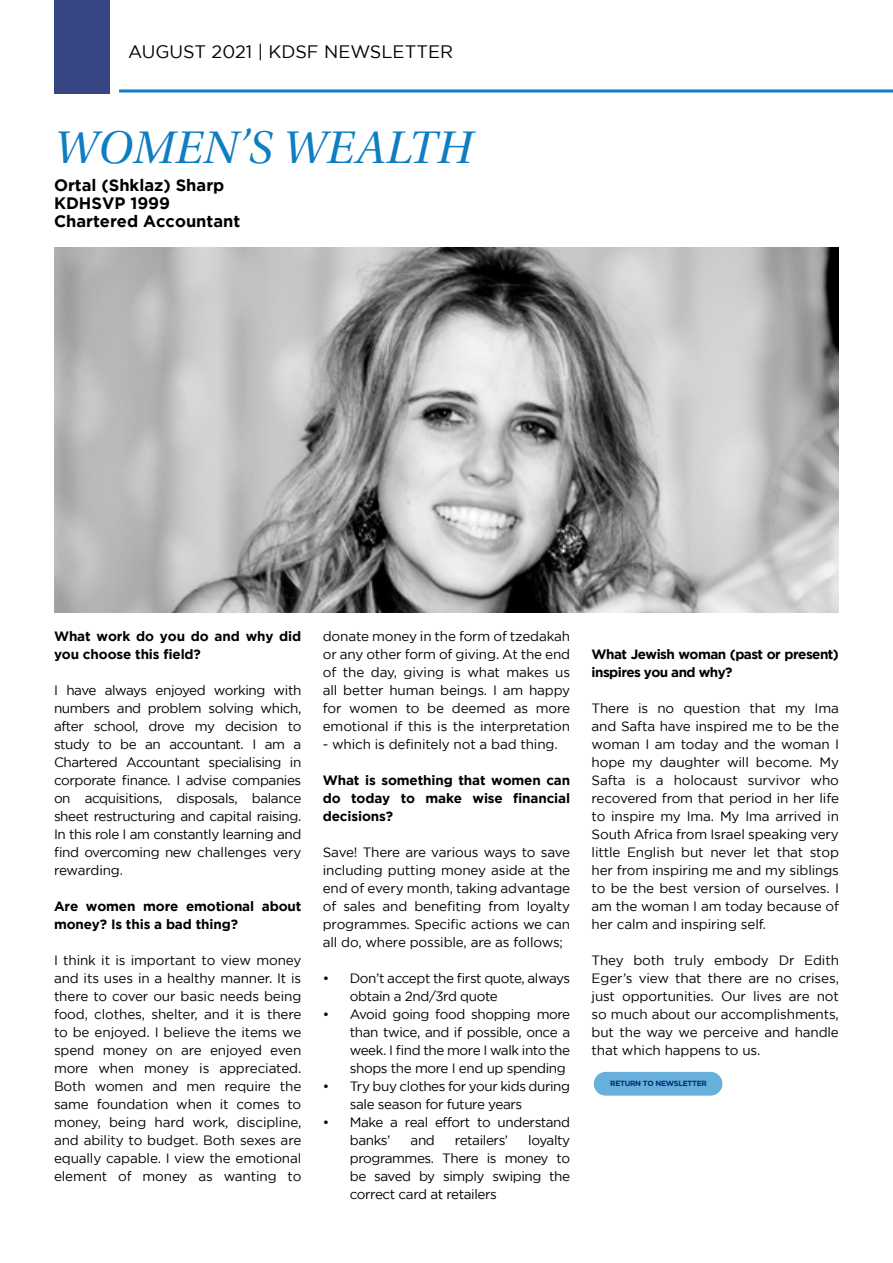
<style>
.page{position:relative;width:893px;height:1263px;background:#fff}
.page>*{position:absolute;margin:0;border:0;box-sizing:border-box;transform-origin:0 0}
.t1{font:48px "Utopia Std Subh It";letter-spacing:.01em;color:#0e7dc2}
.t2{font:18px "Gotham";color:#000}
.t3{font:700 16.5px/18px "Gotham";color:#000}
.t4{font:13.5px/18px "Gotham";letter-spacing:-.03em;color:#000;text-align:justify}
.t5{font:700 13.5px/18px "Gotham";letter-spacing:-.01em;color:#000}
.t6{font:700 13.5px/18px "Gotham";letter-spacing:-.04em;color:#000}
.t7{font:13.5px "Gotham";letter-spacing:-.01em;color:#000}
.t8{font:700 7.5px "Gotham";letter-spacing:-.04em;color:#002d74}
</style>
<div class="page">
<div style="left:54px;top:0;width:56px;height:94px;background:#374582"></div>
<hr style="left:119px;top:89px;width:774px;height:3px;background:#0e7dc2">
<img style="left:55px;top:247px;width:784px;height:365px">
<div style="left:594px;top:1072px;width:128px;height:24px;background:#66b0db;border-radius:12px"></div>
<h2 class="t2" style="left:128px;top:42px;width:327px">AUGUST 2021 | KDSF NEWSLETTER</h2>
<h1 class="t1" style="left:54px;top:122px;width:420px">WOMEN’S WEALTH</h1>
<p class="t3" style="left:54px;top:176px;width:188px">Ortal (Shklaz) Sharp<br>KDHSVP 1999<br>Chartered Accountant</p>
<p class="t5" style="left:54px;top:627px;width:249px">What work do you do and why did you choose this field?</p>
<p class="t4" style="left:54px;top:681px;width:249px">I have always enjoyed working with numbers and problem solving which, after school, drove my decision to study to be an accountant. I am a Chartered Accountant specialising in corporate finance. I advise companies on acquisitions, disposals, balance sheet restructuring and capital raising.<br>In this role I am constantly learning and find overcoming new challenges very rewarding.</p>
<p class="t5" style="left:54px;top:897px;width:249px">Are women more emotional about money? Is this a bad thing?</p>
<p class="t4" style="left:54px;top:951px;width:249px">I think it is important to view money and its uses in a healthy manner. It is there to cover our basic needs being food, clothes, shelter, and it is there to be enjoyed. I believe the items we spend money on are enjoyed even more when money is appreciated.<br>Both women and men require the same foundation when it comes to money, being hard work, discipline, and ability to budget. Both sexes are equally capable. I view the emotional element of money as wanting to</p>
<p class="t4" style="left:323px;top:627px;width:249px">donate money in the form of tzedakah or any other form of giving. At the end of the day, giving is what makes us all better human beings. I am happy for women to be deemed as more emotional if this is the interpretation</p>
<p class="t7" style="left:323px;top:737px;width:236px">- which is definitely not a bad thing.</p>
<p class="t5" style="left:323px;top:771px;width:249px;text-align:justify">What is something that women can do today to make wise financial decisions?</p>
<p class="t4" style="left:323px;top:843px;width:249px">Save! There are various ways to save including putting money aside at the end of every month, taking advantage of sales and benefiting from loyalty programmes. Specific actions we can all do, where possible, are as follows;</p>
<p class="t4" style="left:350px;top:969px;width:222px;text-indent:-27px">• Don’t accept the first quote, always obtain a 2nd/3rd quote</p>
<p class="t4" style="left:350px;top:1005px;width:222px;text-indent:-27px">• Avoid going food shopping more than twice, and if possible, once a week. I find the more I walk into the shops the more I end up spending</p>
<p class="t4" style="left:350px;top:1077px;width:222px;text-indent:-27px">• Try buy clothes for your kids during sale season for future years</p>
<p class="t4" style="left:350px;top:1113px;width:222px;text-indent:-27px">• Make a real effort to understand banks’</p>
<p class="t4" style="left:350px;top:1131px;width:222px;text-indent:178px">loyalty programmes. There is money to be saved by simply swiping the correct card at retailers</p>
<p class="t4" style="left:411px;top:1131px;width:26px">and</p>
<p class="t4" style="left:455px;top:1131px;width:55px">retailers’</p>
<p class="t6" style="left:592px;top:645px;width:249px">What Jewish woman (past or present) inspires you and why?</p>
<p class="t4" style="left:592px;top:699px;width:249px">There is no question that my Ima and Safta have inspired me to be the woman I am today and the woman I hope my daughter will become. My Safta is a holocaust survivor who recovered from that period in her life to inspire my Ima. My Ima arrived in South Africa from Israel speaking very little English but never let that stop her from inspiring me and my siblings to be the best version of ourselves. I am the woman I am today because of her calm and inspiring self.</p>
<p class="t4" style="left:592px;top:951px;width:249px">They both truly embody Dr Edith Eger’s view that there are no crises, just opportunities. Our lives are not so much about our accomplishments, but the way we perceive and handle that which happens to us.</p>
<p class="t8" style="left:610px;top:1078px;width:98px">RETURN TO NEWSLETTER</p>
</div>
